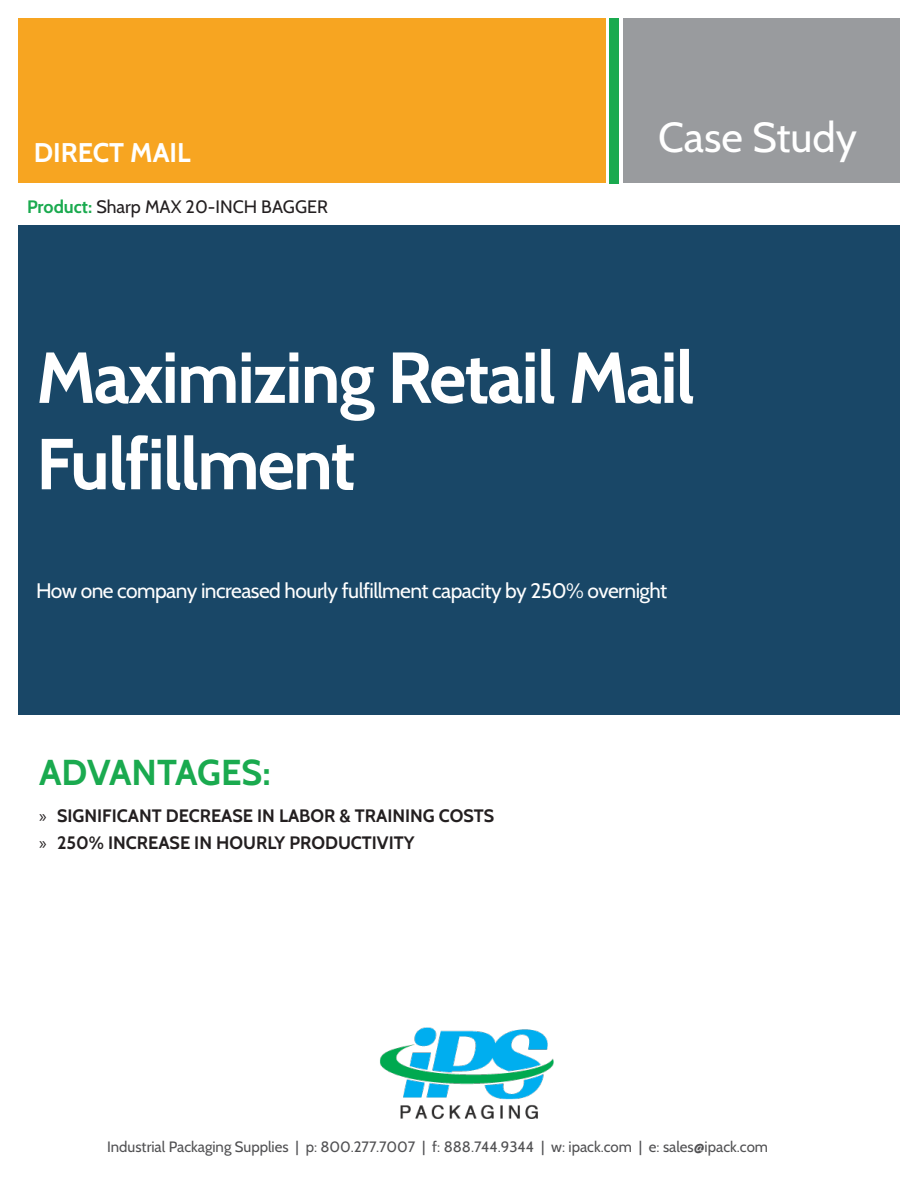
<style>
.page{position:relative;width:918px;height:1188px;background:#fff}
.page>*{position:absolute;margin:0;border:0;box-sizing:border-box;transform-origin:0 0}
.CS_Title_Header{font:700 72px "Cabin";letter-spacing:-.025em;color:#fff}
.Header_Leads{font:42px "Cabin";color:#fff}
.Default_Paragraph{font:700 36px "Cabin";color:#1aaa4f}
.t1{font:700 27px "Cabin";color:#fff}
.Content_Header__H3{font:21px "Cabin";letter-spacing:-.025em;color:#fff}
.Basic_Bulleted_List{font:700 18px "Cabin";color:#231f20}
.Default_Paragraph-2{font:18px "Cabin";color:#231f20}
.t2{font:15px "Cabin";color:#515153}
.s1{font-weight:700;color:#1aaa4f}
.s2{font-family:"Myriad Pro";font-weight:400}
</style>
<div class="page">
<div style="left:624px;top:18px;width:276px;height:165px;background:#999b9e"></div>
<img style="left:380px;top:1027px;width:174px;height:92px">
<div style="left:609px;top:18px;width:10px;height:166px;background:#1aaa4f"></div>
<div style="left:18px;top:225px;width:882px;height:490px;background:#194767"></div>
<div style="left:18px;top:18px;width:587px;height:165px;background:#f7a521"></div>
<p class="t1" style="left:34px;top:136px;width:159px">DIRECT MAIL</p>
<p class="Default_Paragraph-2" style="left:27px;top:195px;width:302px"><span class="s1">Product:</span> Sharp MAX 20-INCH BAGGER</p>
<p class="Header_Leads" style="left:658px;top:111px;width:200px">Case Study</p>
<p class="CS_Title_Header" style="left:36px;top:334px;width:660px">Maximizing Retail Mail</p>
<p class="CS_Title_Header" style="left:36px;top:421px;width:321px">Fulfillment</p>
<p class="Content_Header__H3" style="left:36px;top:577px;width:633px">How one company increased hourly fulfillment capacity by 250% overnight</p>
<p class="Default_Paragraph" style="left:39px;top:750px;width:233px">ADVANTAGES:</p>
<p class="Basic_Bulleted_List" style="left:39px;top:805px;width:457px"><span class="s2">»</span> SIGNIFICANT DECREASE IN LABOR &amp; TRAINING COSTS</p>
<p class="Basic_Bulleted_List" style="left:39px;top:832px;width:377px"><span class="s2">»</span> 250% INCREASE IN HOURLY PRODUCTIVITY</p>
<p class="t2" style="left:107px;top:1138px;width:662px">Industrial Packaging Supplies | p: 800.277.7007 | f: 888.744.9344 | w: ipack.com | e: sales@ipack.com</p>
</div>
